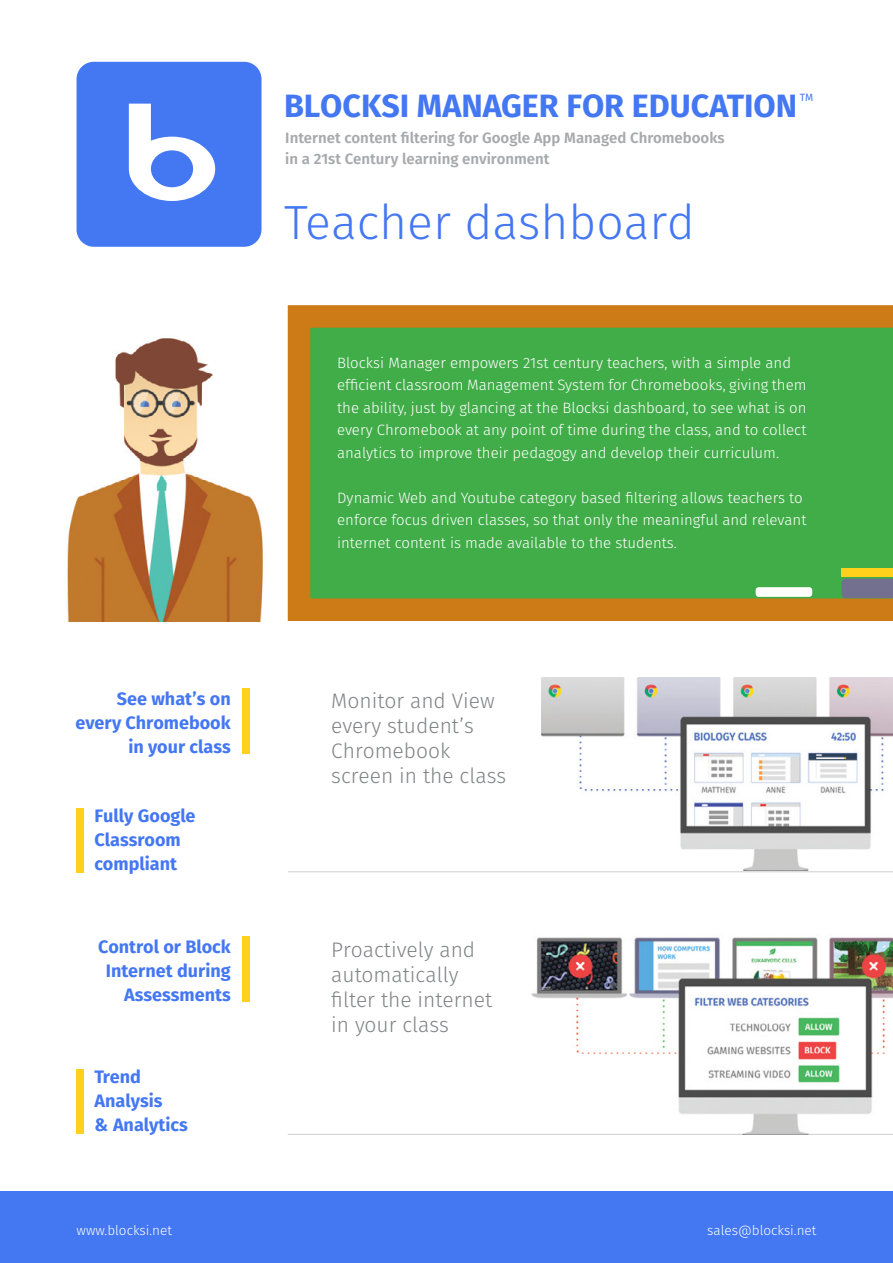
<style>
.page{position:relative;width:893px;height:1263px;background:#fff}
.page>*{position:absolute;margin:0;border:0;box-sizing:border-box;transform-origin:0 0}
.t1{font:300 48px "Fira Sans";color:#4477f2}
.t2{font:700 32.25px "Fira Sans";color:#4477f2}
.t3{font:300 21px/25.2px "Fira Sans";color:#808285}
.t4{font:700 18px/24px "Fira Sans";color:#4477f2;text-align:right}
.t5{font:300 15px/22.5px "Fira Sans";color:#fff}
.t6{font:600 15px/21px "Fira Sans";color:#a7a9ac}
.t7{font:300 13.5px "Fira Sans";color:#fff}
.t8{font:10.5px "Fira Sans";color:#4477f2}
</style>
<div class="page">
<div style="left:0;top:1191px;width:893px;height:72px;background:#4477f2"></div>
<svg style="left:77px;top:62px;width:184px;height:185px;background:#5c89f3"></svg>
<svg style="left:288px;top:305px;width:605px;height:316px;background:#59a440"></svg>
<div style="left:842px;top:568px;width:51px;height:9px;background:#ffd11b"></div>
<div style="left:756px;top:587px;width:56px;height:10px;background:#fff;border-radius:3px"></div>
<svg style="left:842px;top:579px;width:51px;height:19px"></svg>
<hr style="left:288px;top:871px;width:605px;height:1px;background:#000">
<img style="left:531px;top:937px;width:362px;height:197px">
<img style="left:542px;top:677px;width:351px;height:194px">
<img style="left:67px;top:338px;width:196px;height:283px">
<div style="left:243px;top:688px;width:7px;height:66px;background:#ffd11c"></div>
<div style="left:77px;top:808px;width:7px;height:65px;background:#ffd11c"></div>
<div style="left:243px;top:936px;width:7px;height:66px;background:#ffd11c"></div>
<div style="left:77px;top:1069px;width:7px;height:65px;background:#ffd11c"></div>
<hr style="left:288px;top:1134px;width:605px;height:1px;background:#000">
<p class="t8" style="left:800px;top:89px;width:15px">TM</p>
<h2 class="t2" style="left:284px;top:79px;width:515px">BLOCKSI MANAGER FOR EDUCATION</h2>
<p class="t6" style="left:285px;top:126px;width:441px">Internet content filtering for Google App Managed Chromebooks in a 21st Century learning environment</p>
<h1 class="t1" style="left:284px;top:188px;width:412px">Teacher dashboard</h1>
<p class="t4" style="left:76px;top:686px;width:157px">See what’s on every Chromebook in your class</p>
<p class="t4" style="left:95px;top:803px;width:103px;text-align:left">Fully Google<br>Classroom compliant</p>
<p class="t4" style="left:98px;top:933px;width:134px">Control or Block<br>Internet during<br>Assessments</p>
<p class="t4" style="left:95px;top:1064px;width:95px;text-align:left">Trend<br>Analysis<br>&amp; Analytics</p>
<p class="t5" style="left:337px;top:351px;width:471px">Blocksi Manager empowers 21st century teachers, with a simple and efficient classroom Management System for Chromebooks, giving them the ability, just by glancing at the Blocksi dashboard, to see what is on every Chromebook at any point of time during the class, and to collect analytics to improve their pedagogy and develop their curriculum.</p>
<p class="t5" style="left:337px;top:486px;width:471px">Dynamic Web and Youtube category based filtering allows teachers to enforce focus driven classes, so that only the meaningful and relevant internet content is made available to the students.</p>
<h3 class="t3" style="left:331px;top:688px;width:176px">Monitor and View every student’s<br>Chromebook screen in the class</h3>
<h3 class="t3" style="left:331px;top:937px;width:163px">Proactively and automatically filter the internet in your class</h3>
<p class="t7" style="left:77px;top:1220px;width:97px">www.blocksi.net</p>
<p class="t7" style="left:707px;top:1220px;width:111px">sales@blocksi.net</p>
</div>
